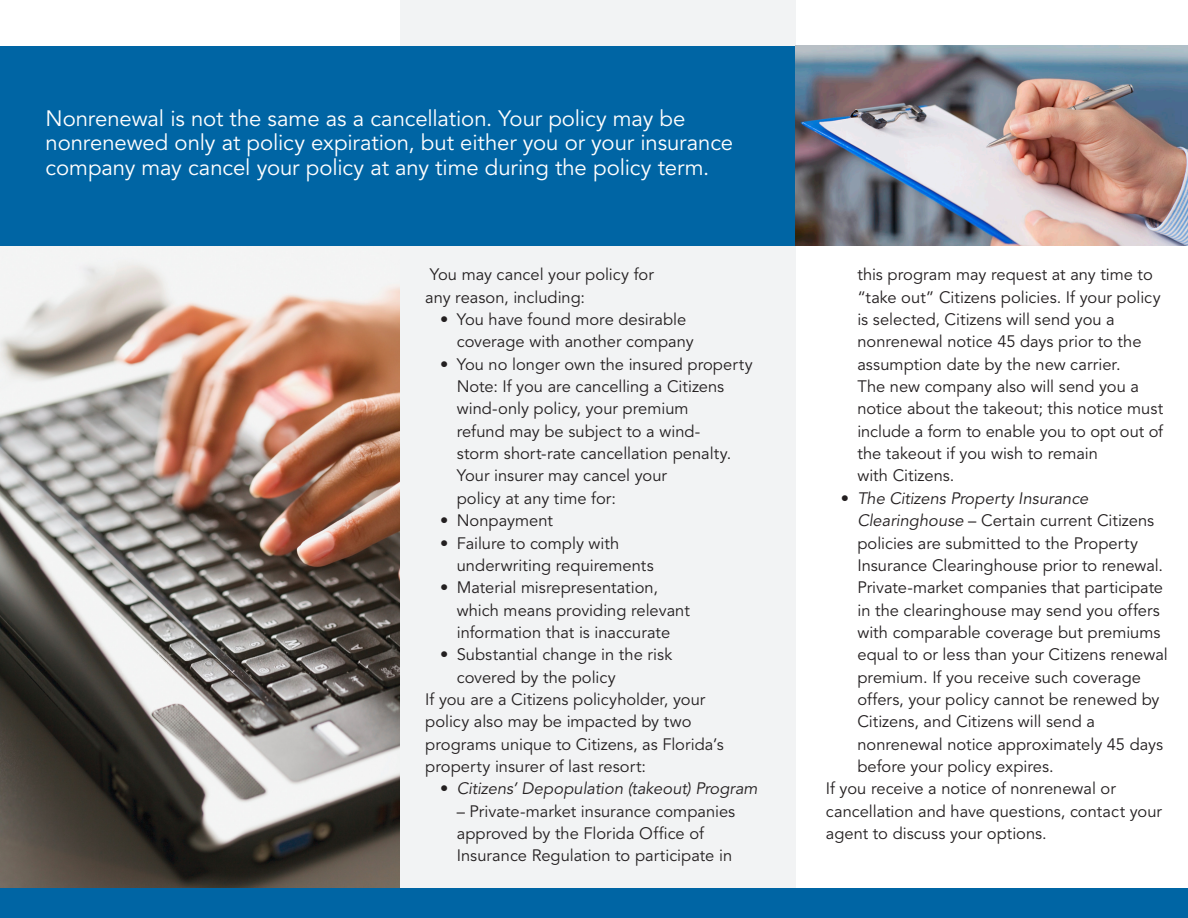
<style>
.page{position:relative;width:1188px;height:918px;background:#fff}
.page>*{position:absolute;margin:0;border:0;box-sizing:border-box;transform-origin:0 0}
.t1{font:22.2px/24.5px "Avenir LT Std";letter-spacing:-.005em;color:#fff}
.t2{font:16.5px/22.4px "Avenir LT Std";color:#231f20}
.t3{font:italic 16.5px "Avenir LT Std";color:#231f20}
.s1{font-style:normal}
.s2{font-style:italic}
</style>
<div class="page">
<img style="left:0;top:245px;width:400px;height:643px">
<div style="left:400px;top:0;width:396px;height:900px;background:#f2f3f4"></div>
<div style="left:0;top:888px;width:1188px;height:30px;background:#0065a4"></div>
<div style="left:0;top:46px;width:796px;height:199px;background:#0065a4"></div>
<img style="left:796px;top:46px;width:392px;height:199px">
<p class="t1" style="left:46px;top:107px;width:689px">Nonrenewal is not the same as a cancellation. Your policy may be nonrenewed only at policy expiration, but either you or your insurance company may cancel your policy at any time during the policy term.</p>
<p class="t2" style="left:425px;top:264px;width:230px">You may cancel your policy for any reason, including:</p>
<p class="t2" style="left:457px;top:309px;width:238px;text-indent:-16px">• You have found more desirable coverage with another company</p>
<p class="t2" style="left:440px;top:353px;width:314px">• You no longer own the insured property</p>
<p class="t2" style="left:457px;top:376px;width:276px">Note: If you are cancelling a Citizens wind-only policy, your premium refund may be subject to a wind&shy;storm short-rate cancellation penalty.</p>
<p class="t2" style="left:457px;top:465px;width:212px">Your insurer may cancel your policy at any time for:</p>
<p class="t2" style="left:440px;top:510px;width:114px">• Nonpayment</p>
<p class="t2" style="left:457px;top:532px;width:199px;text-indent:-16px">• Failure to comply with underwriting requirements</p>
<p class="t2" style="left:457px;top:577px;width:235px;text-indent:-16px">• Material misrepresentation, which means providing relevant information that is inaccurate</p>
<p class="t2" style="left:457px;top:644px;width:217px;text-indent:-16px">• Substantial change in the risk covered by the policy</p>
<p class="t2" style="left:425px;top:689px;width:300px">If you are a Citizens policyholder, your policy also may be impacted by two programs unique to Citizens, as Florida’s property insurer of last resort:</p>
<p class="t3" style="left:440px;top:779px;width:319px"><span class="s1">•</span> Citizens’ Depopulation (takeout) Program</p>
<p class="t2" style="left:457px;top:800px;width:280px">– Private-market insurance companies approved by the Florida Office of<br>Insurance Regulation to participate in</p>
<p class="t2" style="left:857px;top:264px;width:307px">this program may request at any time to “take out” Citizens policies. If your policy is selected, Citizens will send you a nonrenewal notice 45 days prior to the assumption date by the new carrier.<br>The new company also will send you a notice about the takeout; this notice must include a form to enable you to opt out of the takeout if you wish to remain<br>with Citizens.</p>
<p class="t2" style="left:857px;top:487px;width:312px;text-indent:-16px">• <span class="s2">The Citizens Property Insurance Clearinghouse</span> – Certain current Citizens policies are submitted to the Property Insurance Clearinghouse prior to renewal.<br>Private-market companies that participate in the clearinghouse may send you offers with comparable coverage but premiums equal to or less than your Citizens renewal premium. If you receive such coverage offers, your policy cannot be renewed by Citizens, and Citizens will send a nonrenewal notice approximately 45 days before your policy expires.</p>
<p class="t2" style="left:826px;top:778px;width:338px">If you receive a notice of nonrenewal or cancellation and have questions, contact your agent to discuss your options.</p>
</div>
